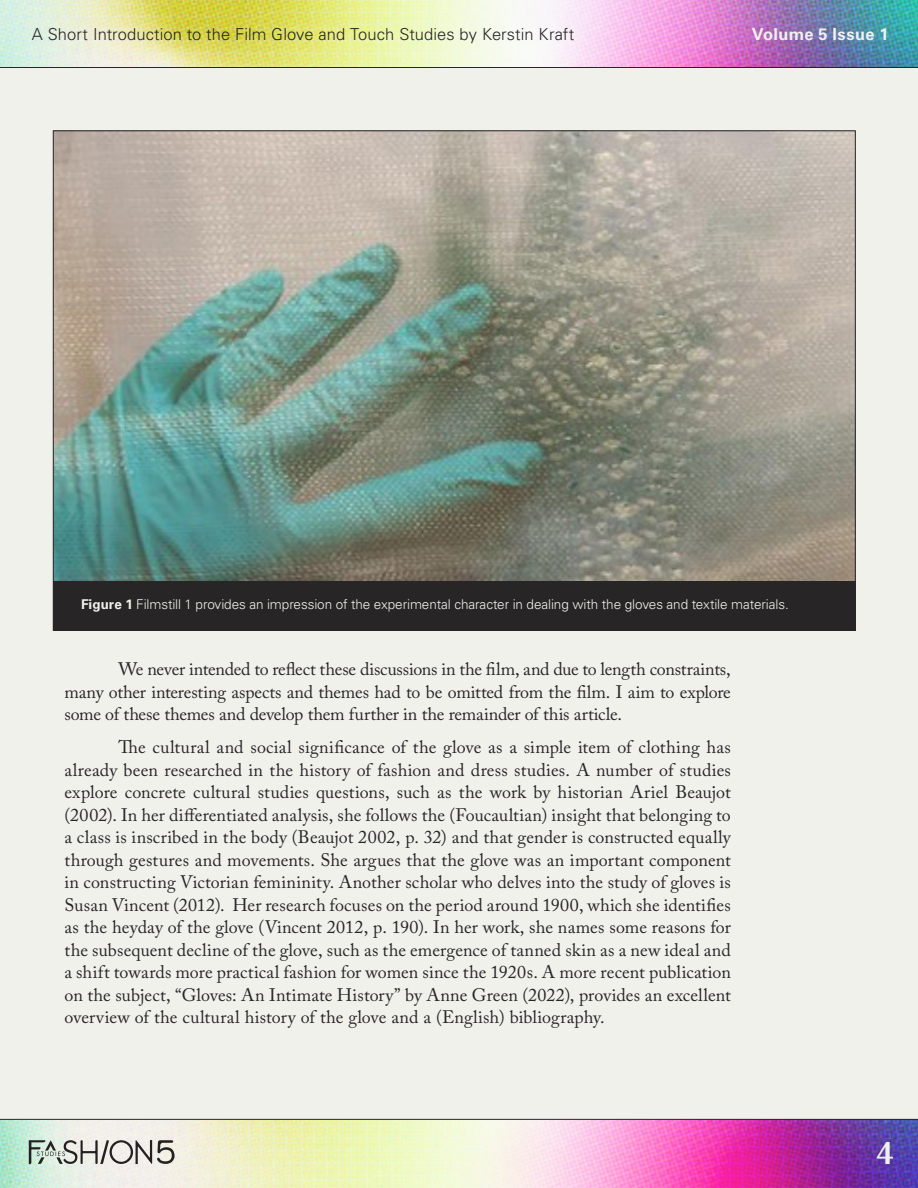
<style>
.page{position:relative;width:918px;height:1188px;background:#f1f1ec}
.page>*{position:absolute;margin:0;border:0;box-sizing:border-box;transform-origin:0 0}
.t1{font:600 31.5px "Bookmania";color:#f1f1ec}
.Body_Copy{font:18px/22.5px "Adobe Caslon Pro";color:#282527;text-align:justify}
.t2{font:300 16.5px "Univers LT Std";letter-spacing:.005em;color:#282527}
.t3{font:700 16.5px "Univers LT Std";letter-spacing:.015em;color:#f1f1ec}
.Figure_Caption{font:300 13.5px "Univers LT Std";letter-spacing:-.005em;color:#f1f1ec}
.s1{font-weight:700}
</style>
<div class="page">
<img style="left:0;top:1119px;width:918px;height:69px">
<img style="left:0;top:0;width:918px;height:68px">
<svg style="left:29px;top:1140px;width:146px;height:24px"></svg>
<div style="left:53px;top:131px;width:802px;height:499px;background:#282527"></div>
<img style="left:55px;top:133px;width:799px;height:448px">
<p class="t2" style="left:32px;top:25px;width:544px">A Short Introduction to the Film Glove and Touch Studies by Kerstin Kraft</p>
<p class="t3" style="left:752px;top:25px;width:138px">Volume 5 Issue 1</p>
<p class="Figure_Caption" style="left:81px;top:596px;width:709px"><span class="s1">Figure 1</span> Filmstill 1 provides an impression of the experimental character in dealing with the gloves and textile materials.</p>
<p class="Body_Copy" style="left:64px;top:658px;width:668px;text-indent:54px">We never intended to reflect these discussions in the film, and due to length constraints, many other interesting aspects and themes had to be omitted from the film. I aim to explore some of these themes and develop them further in the remainder of this article.</p>
<p class="Body_Copy" style="left:64px;top:736px;width:668px;text-indent:54px">The cultural and social significance of the glove as a simple item of clothing has already been researched in the history of fashion and dress studies. A number of studies explore concrete cultural studies questions, such as the work by historian Ariel Beaujot (2002). In her differentiated analysis, she follows the (Foucaultian) insight that belonging to a class is inscribed in the body (Beaujot 2002, p. 32) and that gender is constructed equally through gestures and movements. She argues that the glove was an important component in constructing Victorian femininity. Another scholar who delves into the study of gloves is Susan Vincent (2012). Her research focuses on the period around 1900, which she identifies as the heyday of the glove (Vincent 2012, p. 190). In her work, she names some reasons for the subsequent decline of the glove, such as the emergence of tanned skin as a new ideal and a shift towards more practical fashion for women since the 1920s. A more recent publication on the subject, “Gloves: An Intimate History” by Anne Green (2022), provides an excellent overview of the cultural history of the glove and a (English) bibliography.</p>
<h1 class="t1" style="left:876px;top:1135px;width:20px">4</h1>
</div>
